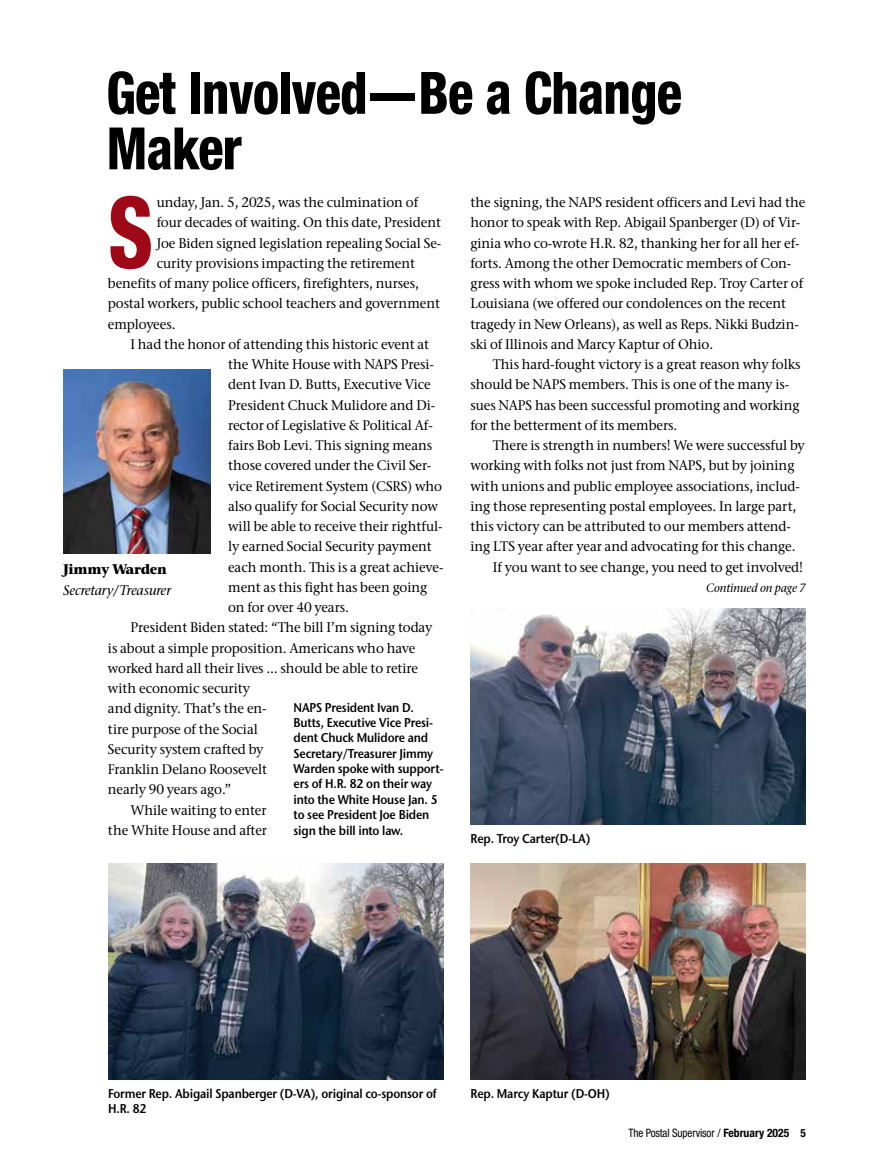
<style>
.page{position:relative;width:878px;height:1168px;background:#fff}
.page>*{position:absolute;margin:0;border:0;box-sizing:border-box;transform-origin:0 0}
.t1{font:800 condensed 99px "Helvetica Neue LT Pro";color:#9e0917;scale:.85 1}
.t2{font:800 condensed 58.5px/55.5px "Helvetica Neue LT Pro";letter-spacing:-.015em;color:#000;scale:.9 1}
.t3{font:500 13.8px/20.2px "Stone Serif ITC Pro";letter-spacing:-.005em;color:#000;scale:.96 1}
.t4{font:italic 500 13.8px "Stone Serif ITC Pro";letter-spacing:-.005em;color:#000;scale:.96 1}
.t5{font:700 13.8px "Stone Serif ITC Pro";letter-spacing:-.02em;color:#000;scale:.96 1}
.t6{font:600 12.75px/15.5px "Stone Sans ITC Pro";letter-spacing:-.015em;color:#000;scale:.9 1}
.t7{font:italic 500 12px "Stone Serif ITC Pro";letter-spacing:-.005em;color:#000;scale:.96 1}
.t8{font:condensed 11.7px "Helvetica Neue LT Pro";letter-spacing:-.01em;color:#000;scale:.95 1}
.s1{font-weight:700}
.s2{font-weight:700;font-size:11.25px}
</style>
<div class="page">
<img style="left:63px;top:369px;width:147px;height:185px">
<img style="left:108px;top:863px;width:335px;height:216px">
<img style="left:470px;top:608px;width:336px;height:216px">
<img style="left:470px;top:863px;width:336px;height:216px">
<h2 class="t2" style="left:106px;top:64px;width:641px">Get Involved—Be a Change<br>Maker</h2>
<h1 class="t1" style="left:108px;top:172px;width:55px">S</h1>
<p class="t3" style="left:157px;top:192px;width:274px">unday, Jan. 5, 2025, was the culmination of</p>
<p class="t3" style="left:157px;top:212px;width:297px">four decades of waiting. On this date, President</p>
<p class="t3" style="left:157px;top:233px;width:298px">Joe Biden signed legislation repealing Social Se-</p>
<p class="t3" style="left:157px;top:253px;width:271px">curity provisions impacting the retirement</p>
<p class="t3" style="left:108px;top:273px;width:325px">benefits of many police officers, firefighters, nurses,</p>
<p class="t3" style="left:108px;top:293px;width:347px">postal workers, public school teachers and government</p>
<p class="t3" style="left:108px;top:314px;width:72px">employees.</p>
<p class="t3" style="left:130px;top:334px;width:312px">I had the honor of attending this historic event at</p>
<p class="t3" style="left:228px;top:354px;width:216px">the White House with NAPS Presi-</p>
<p class="t3" style="left:228px;top:374px;width:213px">dent Ivan D. Butts, Executive Vice</p>
<p class="t3" style="left:228px;top:395px;width:217px">President Chuck Mulidore and Di-</p>
<p class="t3" style="left:228px;top:415px;width:215px">rector of Legislative &amp; Political Af-</p>
<p class="t3" style="left:228px;top:435px;width:214px">fairs Bob Levi. This signing means</p>
<p class="t3" style="left:228px;top:455px;width:213px">those covered under the Civil Ser-</p>
<p class="t3" style="left:228px;top:476px;width:224px">vice Retirement System (CSRS) who</p>
<p class="t3" style="left:228px;top:496px;width:220px">also qualify for Social Security now</p>
<p class="t3" style="left:228px;top:516px;width:225px">will be able to receive their rightful-</p>
<p class="t3" style="left:228px;top:536px;width:214px">ly earned Social Security payment</p>
<p class="t3" style="left:228px;top:557px;width:226px">each month. This is a great achieve-</p>
<p class="t3" style="left:228px;top:577px;width:209px">ment as this fight has been going</p>
<p class="t3" style="left:228px;top:597px;width:127px">on for over 40 years.</p>
<p class="t3" style="left:130px;top:617px;width:316px">President Biden stated: “The bill I’m signing today</p>
<p class="t3" style="left:108px;top:638px;width:322px">is about a simple proposition. Americans who have</p>
<p class="t3" style="left:108px;top:658px;width:325px">worked hard all their lives … should be able to retire</p>
<p class="t3" style="left:108px;top:678px;width:150px">with economic security</p>
<p class="t3" style="left:108px;top:698px;width:167px">and dignity. That’s the en-</p>
<p class="t3" style="left:108px;top:719px;width:158px">tire purpose of the Social</p>
<p class="t3" style="left:108px;top:739px;width:164px">Security system crafted by</p>
<p class="t3" style="left:108px;top:759px;width:167px">Franklin Delano Roosevelt</p>
<p class="t3" style="left:108px;top:779px;width:130px">nearly 90 years ago.”</p>
<p class="t3" style="left:130px;top:800px;width:143px">While waiting to enter</p>
<p class="t3" style="left:108px;top:820px;width:167px">the White House and after</p>
<p class="t5" style="left:63px;top:560px;width:110px">Jimmy Warden</p>
<p class="t4" style="left:63px;top:581px;width:114px">Secretary/Treasurer</p>
<p class="t6" style="left:293px;top:699px;width:168px">NAPS President Ivan D.<br>Butts, Executive Vice Presi&shy;dent Chuck Mulidore and<br>Secretary/Treasurer Jimmy<br>Warden spoke with support&shy;ers of H.R. 82 on their way into the White House Jan. 5 to see President Joe Biden sign the bill into law.</p>
<p class="t3" style="left:470px;top:192px;width:350px">the signing, the NAPS resident officers and Levi had the honor to speak with Rep. Abigail Spanberger (D) of Vir&shy;ginia who co-wrote H.R. 82, thanking her for all her ef&shy;forts. Among the other Democratic members of Con&shy;gress with whom we spoke included Rep. Troy Carter of Louisiana (we offered our condolences on the recent tragedy in New Orleans), as well as Reps. Nikki Budzin&shy;ski of Illinois and Marcy Kaptur of Ohio.</p>
<p class="t3" style="left:470px;top:354px;width:345px;text-indent:22px">This hard-fought victory is a great reason why folks should be NAPS members. This is one of the many is&shy;sues NAPS has been successful promoting and working for the betterment of its members.</p>
<p class="t3" style="left:493px;top:435px;width:326px">There is strength in numbers! We were successful by</p>
<p class="t3" style="left:470px;top:455px;width:339px">working with folks not just from NAPS, but by joining</p>
<p class="t3" style="left:470px;top:476px;width:345px">with unions and public employee associations, includ-</p>
<p class="t3" style="left:470px;top:496px;width:341px">ing those representing postal employees. In large part,</p>
<p class="t3" style="left:470px;top:516px;width:335px">this victory can be attributed to our members attend-</p>
<p class="t3" style="left:470px;top:536px;width:340px">ing LTS year after year and advocating for this change.</p>
<p class="t3" style="left:493px;top:557px;width:324px">If you want to see change, you need to get involved!</p>
<p class="t6" style="left:470px;top:830px;width:135px">Rep. Troy Carter(D-LA)</p>
<p class="t7" style="left:706px;top:580px;width:105px">Continued on page 7</p>
<p class="t6" style="left:108px;top:1085px;width:366px">Former Rep. Abigail Spanberger (D-VA), original co-sponsor of<br>H.R. 82</p>
<p class="t6" style="left:470px;top:1085px;width:156px">Rep. Marcy Kaptur (D-OH)</p>
<p class="t8" style="left:628px;top:1126px;width:188px">The Postal Supervisor / <span class="s1">February 2025</span> <span class="s2">5</span></p>
</div>
